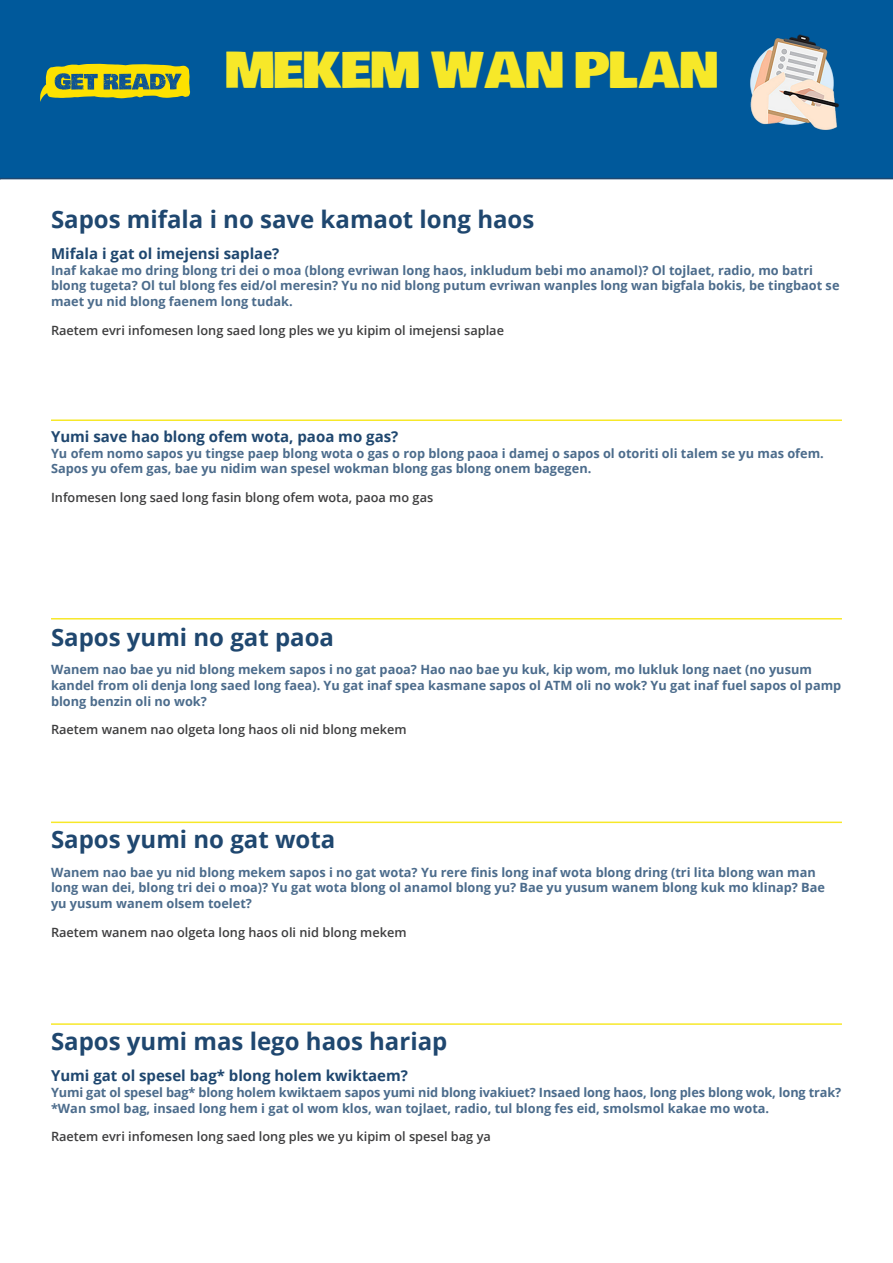
<style>
.page{position:relative;width:893px;height:1263px;background:#fff}
.page>*{position:absolute;margin:0;border:0;box-sizing:border-box;transform-origin:0 0}
.t1{font:42px "Bowlby One NZ Regular";letter-spacing:-.02em;color:#f7e829}
.t2{font:700 24px "Open Sans";color:#1f476f}
.t3{font:700 15px "Open Sans";color:#1f476f}
.t4{font:700 12.75px/15.8px "Open Sans";color:#4c6c8c}
.Body{font:600 12.75px "Open Sans";color:#3e3e3f}
</style>
<div class="page">
<div style="left:0;top:0;width:893px;height:179px;background:#00599b"></div>
<svg style="left:40px;top:64px;width:150px;height:38px;background:#95a63f"></svg>
<img style="left:741px;top:32px;width:102px;height:102px">
<hr style="left:51px;top:419px;width:791px;height:2px;background:#f7e829">
<hr style="left:51px;top:618px;width:791px;height:1px;background:#f7e829">
<hr style="left:51px;top:821px;width:791px;height:2px;background:#f7e829">
<hr style="left:51px;top:1023px;width:791px;height:2px;background:#f7e829">
<h1 class="t1" style="left:226px;top:34px;width:494px">MEKEM WAN PLAN</h1>
<h1 class="t2" style="left:51px;top:202px;width:485px">Sapos mifala i no save kamaot long haos</h1>
<h2 class="t3" style="left:51px;top:243px;width:230px">Mifala i gat ol imejensi saplae?</h2>
<h3 class="t4" style="left:51px;top:262px;width:790px">Inaf kakae mo dring blong tri dei o moa (blong evriwan long haos, inkludum bebi mo anamol)? Ol tojlaet, radio, mo batri blong tugeta? Ol tul blong fes eid/ol meresin? Yu no nid blong putum evriwan wanples long wan bigfala bokis, be tingbaot se maet yu nid blong faenem long tudak.</h3>
<p class="Body" style="left:51px;top:321px;width:454px">Raetem evri infomesen long saed long ples we yu kipim ol imejensi saplae</p>
<h2 class="t3" style="left:51px;top:426px;width:349px">Yumi save hao blong ofem wota, paoa mo gas?</h2>
<h3 class="t4" style="left:51px;top:445px;width:774px">Yu ofem nomo sapos yu tingse paep blong wota o gas o rop blong paoa i damej o sapos ol otoriti oli talem se yu mas ofem.<br>Sapos yu ofem gas, bae yu nidim wan spesel wokman blong gas blong onem bagegen.</h3>
<p class="Body" style="left:51px;top:489px;width:384px">Infomesen long saed long fasin blong ofem wota, paoa mo gas</p>
<h1 class="t2" style="left:51px;top:620px;width:285px">Sapos yumi no gat paoa</h1>
<h3 class="t4" style="left:51px;top:661px;width:792px">Wanem nao bae yu nid blong mekem sapos i no gat paoa? Hao nao bae yu kuk, kip wom, mo lukluk long naet (no yusum kandel from oli denja long saed long faea). Yu gat inaf spea kasmane sapos ol ATM oli no wok? Yu gat inaf fuel sapos ol pamp blong benzin oli no wok?</h3>
<p class="Body" style="left:51px;top:721px;width:357px">Raetem wanem nao olgeta long haos oli nid blong mekem</p>
<h1 class="t2" style="left:51px;top:822px;width:286px">Sapos yumi no gat wota</h1>
<h3 class="t4" style="left:51px;top:864px;width:776px">Wanem nao bae yu nid blong mekem sapos i no gat wota? Yu rere finis long inaf wota blong dring (tri lita blong wan man long wan dei, blong tri dei o moa)? Yu gat wota blong ol anamol blong yu? Bae yu yusum wanem blong kuk mo klinap? Bae yu yusum wanem olsem toelet?</h3>
<p class="Body" style="left:51px;top:923px;width:357px">Raetem wanem nao olgeta long haos oli nid blong mekem</p>
<h1 class="t2" style="left:51px;top:1025px;width:398px">Sapos yumi mas lego haos hariap</h1>
<h2 class="t3" style="left:51px;top:1065px;width:358px">Yumi gat ol spesel bag* blong holem kwiktaem?</h2>
<h3 class="t4" style="left:51px;top:1084px;width:792px">Yumi gat ol spesel bag* blong holem kwiktaem sapos yumi nid blong ivakiuet? Insaed long haos, long ples blong wok, long trak?</h3>
<h3 class="t4" style="left:51px;top:1100px;width:720px">*Wan smol bag, insaed long hem i gat ol wom klos, wan tojlaet, radio, tul blong fes eid, smolsmol kakae mo wota.</h3>
<p class="Body" style="left:51px;top:1128px;width:441px">Raetem evri infomesen long saed long ples we yu kipim ol spesel bag ya</p>
</div>
